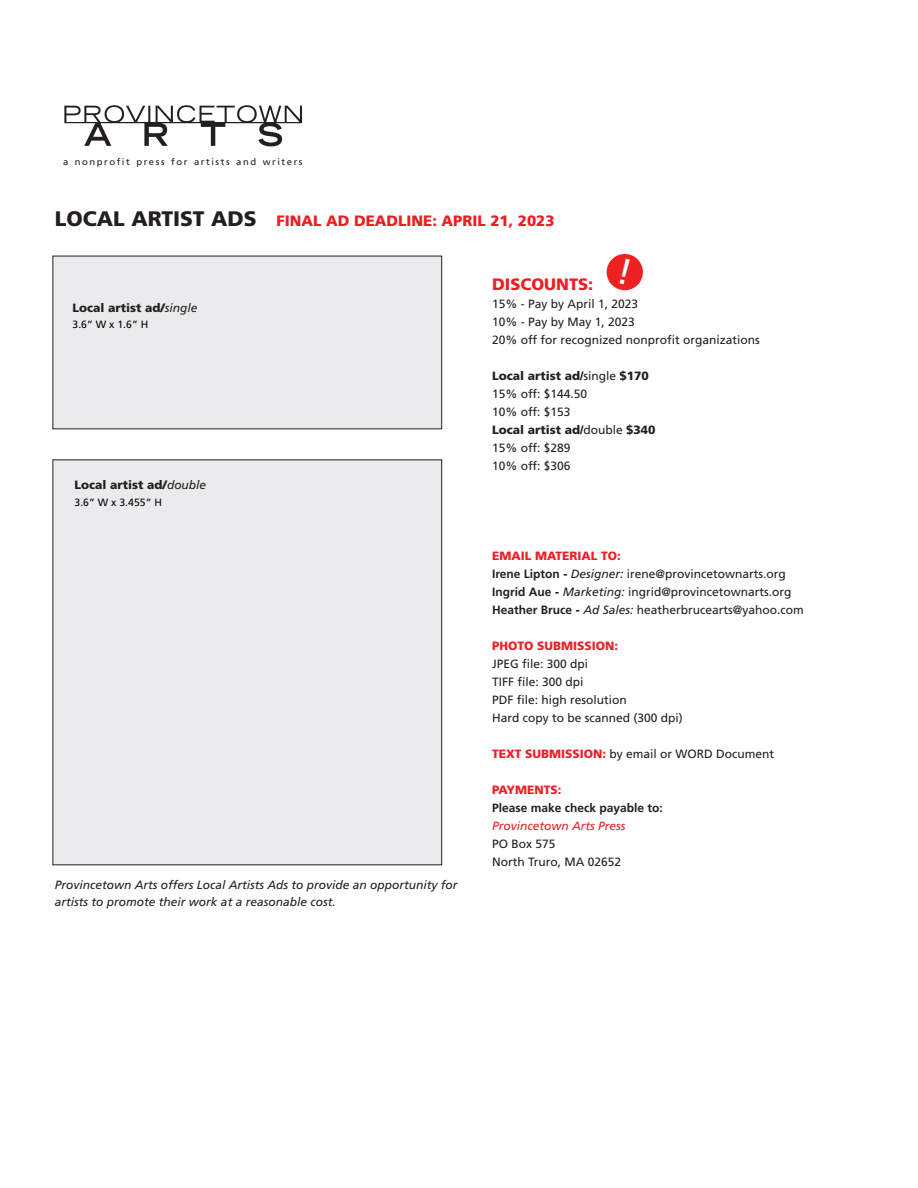
<style>
.page{position:relative;width:918px;height:1188px;background:#fff}
.page>*{position:absolute;margin:0;border:0;box-sizing:border-box;transform-origin:0 0}
.t1{font:900 16.5px "Frutiger";color:#ed1f26}
.t2{font:900 15px "Frutiger";color:#ee1d23}
.t3{font:12px/18px "Frutiger";color:#231f20}
.t4{font:italic 12px/16.5px "Frutiger";color:#231f20}
.t5{font:900 12px "Frutiger";color:#231f20}
.t6{font:900 12px "Frutiger";color:#ed1f26}
.t7{font:700 12px "Frutiger";color:#231f20}
.t8{font:italic 12px "Frutiger";color:#ed1f26}
.t9{font:10.5px "Frutiger";color:#040605}
.t10{font:9.3px "Frutiger";letter-spacing:.165em;color:#231f20}
.s1{font-size:21px;color:#231f20}
.s2{font-style:inherit}
.s3{font-weight:400;font-style:italic}
.s4{font-weight:900}
.s5{font-weight:900;color:#ed1f26}
.s6{font-weight:700}
.s7{font-style:italic}
</style>
<div class="page">
<div style="left:52px;top:459px;width:390px;height:406px;background:#eaebec"></div>
<div style="left:52px;top:256px;width:390px;height:173px;background:#eaebec"></div>
<div style="left:607px;top:254px;width:36px;height:36px;background:#ee2123;border-radius:50%"></div>
<img style="left:64px;top:105px;width:238px;height:42px">
<p class="t10" style="left:63px;top:156px;width:241px">a nonprofit press for artists and writers</p>
<p class="t2" style="left:55px;top:211px;width:501px"><span class="s1">LOCAL ARTIST ADS</span> FINAL AD DEADLINE: APRIL 21, 2023</p>
<p class="t5" style="left:73px;top:300px;width:127px">Local artist ad<span class="s2">/</span><span class="s3">single</span></p>
<p class="t9" style="left:73px;top:318px;width:77px">3.6” W x 1.6” H</p>
<p class="t5" style="left:75px;top:478px;width:133px">Local artist ad<span class="s2">/</span><span class="s3">double</span></p>
<p class="t9" style="left:75px;top:496px;width:89px">3.6” W x 3.455” H</p>
<p class="t4" style="left:55px;top:877px;width:404px">Provincetown Arts offers Local Artists Ads to provide an opportunity for artists to promote their work at a reasonable cost.</p>
<h1 class="t1" style="left:492px;top:274px;width:103px">DISCOUNTS:</h1>
<p class="t3" style="left:492px;top:295px;width:269px">15% - Pay by April 1, 2023<br>10% - Pay by May 1, 2023<br>20% off for recognized nonprofit organizations</p>
<p class="t3" style="left:492px;top:367px;width:165px"><span class="s4">Local artist ad/</span>single <span class="s4">$170<br></span>15% off: $144.50<br>10% off: $153<br><span class="s4">Local artist ad/</span>double <span class="s4">$340<br></span>15% off: $289<br>10% off: $306</p>
<p class="t3" style="left:492px;top:547px;width:313px"><span class="s5">EMAIL MATERIAL TO:<br></span><span class="s6">Irene Lipton</span> <span class="s4">-</span> <span class="s7">Designer:</span> irene@provincetownarts.org <span class="s6">Ingrid Aue</span> <span class="s4">-</span> <span class="s7">Marketing:</span> ingrid@provincetownarts.org <span class="s6">Heather Bruce</span> <span class="s4">-</span> <span class="s7">Ad Sales:</span> heatherbrucearts@yahoo.com</p>
<p class="t6" style="left:492px;top:639px;width:128px">PHOTO SUBMISSION:</p>
<p class="t3" style="left:492px;top:655px;width:192px">JPEG file: 300 dpi<br>TIFF file: 300 dpi<br>PDF file: high resolution<br>Hard copy to be scanned (300 dpi)</p>
<p class="t3" style="left:492px;top:745px;width:284px"><span class="s5">TEXT SUBMISSION:</span> by email or WORD Document</p>
<p class="t6" style="left:492px;top:783px;width:71px">PAYMENTS:</p>
<p class="t7" style="left:492px;top:801px;width:172px">Please make check payable to:</p>
<p class="t8" style="left:492px;top:819px;width:135px">Provincetown Arts Press</p>
<p class="t3" style="left:492px;top:835px;width:131px">PO Box 575<br>North Truro, MA 02652</p>
</div>
